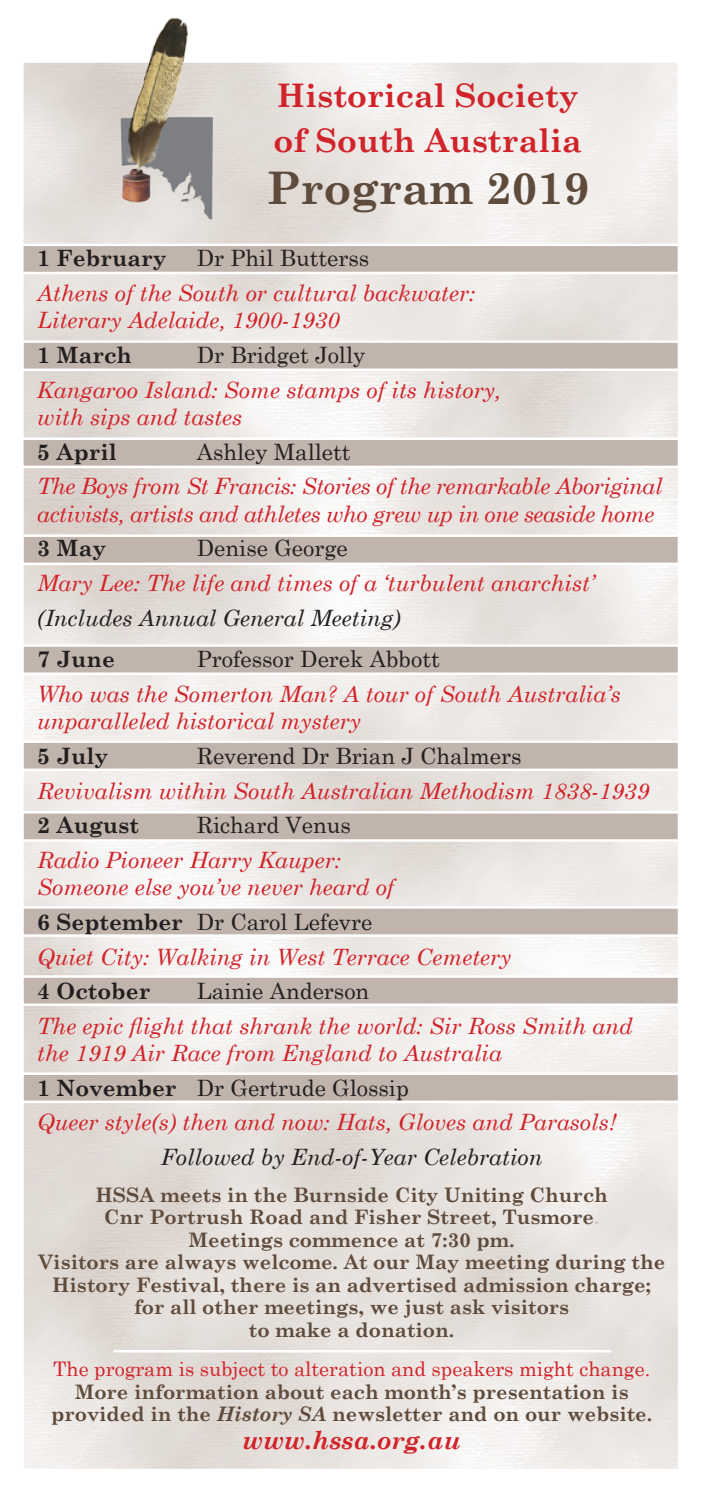
<style>
.page{position:relative;width:702px;height:1489px;background:#fff}
.page>*{position:absolute;margin:0;border:0;box-sizing:border-box;transform-origin:0 0}
.t1{font:700 45px "Century Schoolbook";color:#5f4b3b}
.t2{font:700 32.5px/45px "Century Schoolbook";color:#d1232a}
.t3{font:italic 700 25px "Century Schoolbook";color:#d1232a}
.t4{font:italic 22.5px/27.5px "Century Schoolbook";color:#d1232a}
.t5{font:22.5px "Century Schoolbook";color:#231f20}
.t6{font:italic 22.5px/27.5px "Century Schoolbook";letter-spacing:-.02em;color:#d1232a}
.t7{font:italic 22.5px "Century Schoolbook";color:#231f20}
.t8{font:700 22.5px "Century Schoolbook";color:#231f20}
.t9{font:700 20px/22.5px "Century Schoolbook";color:#5f4b3b;text-align:center}
.t10{font:20px "Century Schoolbook";color:#d1232a}
.s1{font-weight:700}
.s2{color:#d2c9c3}
.s3{font-style:italic}
</style>
<div class="page">
<div style="left:21px;top:243px;width:659px;height:31px;background:#c0b4ac;border:2px solid #fff"></div>
<div style="left:21px;top:340px;width:659px;height:31px;background:#c0b4ac;border:2px solid #fff"></div>
<div style="left:21px;top:437px;width:659px;height:31px;background:#c0b4ac;border:2px solid #fff"></div>
<div style="left:21px;top:534px;width:659px;height:31px;background:#c0b4ac;border:2px solid #fff"></div>
<div style="left:21px;top:644px;width:659px;height:31px;background:#c0b4ac;border:2px solid #fff"></div>
<div style="left:21px;top:811px;width:659px;height:30px;background:#c0b4ac;border:2px solid #fff"></div>
<div style="left:21px;top:906px;width:659px;height:30px;background:#c0b4ac;border:2px solid #fff"></div>
<div style="left:21px;top:975px;width:659px;height:30px;background:#c0b4ac;border:2px solid #fff"></div>
<div style="left:21px;top:1072px;width:659px;height:31px;background:#c0b4ac;border:2px solid #fff"></div>
<div style="left:21px;top:740px;width:659px;height:31px;background:#c0b4ac;border:2px solid #fff"></div>
<img style="left:116px;top:17px;width:101px;height:205px">
<p class="t2" style="left:273px;top:71px;width:310px">Historical Society of South Australia</p>
<p class="t1" style="left:266px;top:153px;width:324px">Program 2019</p>
<p class="t8" style="left:37px;top:240px;width:131px">1 February</p>
<p class="t5" style="left:197px;top:239px;width:174px">Dr Phil Butterss</p>
<p class="t4" style="left:37px;top:278px;width:439px">Athens of the South or cultural backwater:<br>Literary Adelaide, 1900-1930</p>
<p class="t8" style="left:37px;top:337px;width:96px">1 March</p>
<p class="t5" style="left:197px;top:336px;width:170px">Dr Bridget Jolly</p>
<p class="t4" style="left:37px;top:374px;width:465px">Kangaroo Island: Some stamps of its history, with sips and tastes</p>
<p class="t8" style="left:37px;top:434px;width:81px">5 April</p>
<p class="t5" style="left:197px;top:432px;width:155px">Ashley Mallett</p>
<p class="t6" style="left:37px;top:471px;width:626px">The Boys from St Francis: Stories of the remarkable Aboriginal activists, artists and athletes who grew up in one seaside home</p>
<p class="t8" style="left:37px;top:530px;width:70px">3 May</p>
<p class="t5" style="left:197px;top:529px;width:152px">Denise George</p>
<p class="t4" style="left:37px;top:568px;width:558px">Mary Lee: The life and times of a ‘turbulent anarchist’</p>
<p class="t7" style="left:37px;top:600px;width:365px">(Includes Annual General Meeting)</p>
<p class="t8" style="left:37px;top:641px;width:79px">7 June</p>
<p class="t5" style="left:197px;top:640px;width:244px">Professor Derek Abbott</p>
<p class="t4" style="left:37px;top:679px;width:585px">Who was the Somerton Man? A tour of South Australia’s unparalleled historical mystery</p>
<p class="t8" style="left:37px;top:738px;width:73px">5 July</p>
<p class="t5" style="left:197px;top:737px;width:326px">Reverend Dr Brian J Chalmers</p>
<p class="t4" style="left:37px;top:775px;width:613px">Revivalism within South Australian Methodism 1838-1939</p>
<p class="t8" style="left:37px;top:807px;width:103px">2 August</p>
<p class="t5" style="left:197px;top:806px;width:156px">Richard Venus</p>
<p class="t4" style="left:37px;top:845px;width:359px">Radio Pioneer Harry Kauper:<br>Someone else you’ve never heard of</p>
<p class="t5" style="left:37px;top:902px;width:336px"><span class="s1">6 September</span> Dr Carol Lefevre</p>
<p class="t4" style="left:37px;top:941px;width:476px">Quiet City: Walking in West Terrace Cemetery</p>
<p class="t8" style="left:37px;top:973px;width:115px">4 October</p>
<p class="t5" style="left:197px;top:972px;width:174px">Lainie Anderson</p>
<p class="t4" style="left:37px;top:1010px;width:597px">The epic flight that shrank the world: Sir Ross Smith and the 1919 Air Race from England to Australia</p>
<p class="t5" style="left:37px;top:1068px;width:373px"><span class="s1">1 November</span> Dr Gertrude Glossip</p>
<p class="t4" style="left:37px;top:1107px;width:580px">Queer style(s) then and now: Hats, Gloves and Parasols!</p>
<p class="t7" style="left:161px;top:1139px;width:383px">Followed by End-of-Year Celebration</p>
<p class="t9" style="left:95px;top:1182px;width:514px">HSSA meets in the Burnside City Uniting Church<br>Cnr Portrush Road and Fisher Street, Tusmore<span class="s2">.</span></p>
<p class="t9" style="left:189px;top:1227px;width:327px">Meetings commence at 7:30 pm.</p>
<p class="t9" style="left:38px;top:1249px;width:628px">Visitors are always welcome. At our May meeting during the History Festival, there is an advertised admission charge; for all other meetings, we just ask visitors<br>to make a donation.</p>
<p class="t10" style="left:53px;top:1351px;width:598px">The program is subject to alteration and speakers might change.</p>
<p class="t9" style="left:51px;top:1378px;width:602px">More information about each month’s presentation is provided in the <span class="s3">History SA</span> newsletter and on our website.</p>
<p class="t3" style="left:242px;top:1420px;width:220px">www.hssa.org.au</p>
</div>
